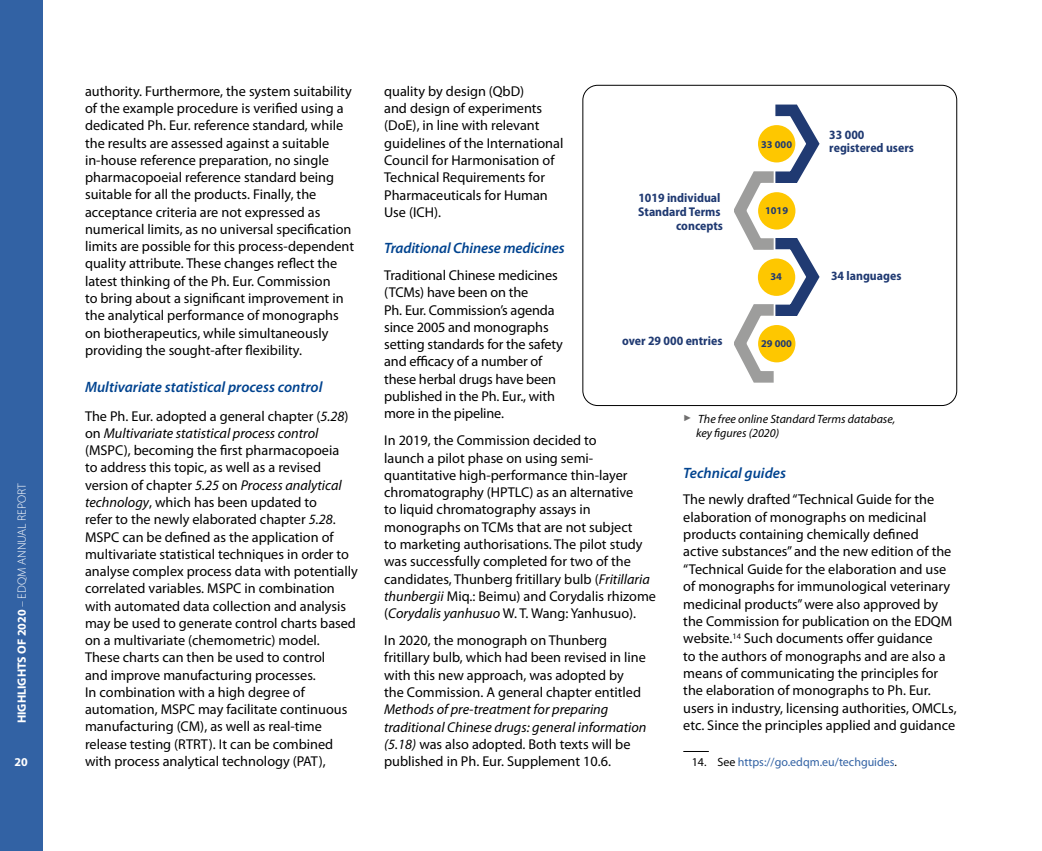
<style>
.page{position:relative;width:1042px;height:851px;background:#fff}
.page>*{position:absolute;margin:0;border:0;box-sizing:border-box;transform-origin:0 0}
.t1{font:italic 600 15px "Myriad Pro";color:#01438f}
.t2{font:14.25px/17.2px "Myriad Pro";color:#000}
.t3{font:italic 14.25px/17.2px "Myriad Pro";color:#000}
.t4{font:700 semi-condensed 12.75px/14.1px "Myriad Pro";color:#203a72}
.t5{font:italic 12px/14.4px "Myriad Pro";color:#000}
.t6{font:12px "Myriad Pro";color:#3262a4}
.t7{font:300 12px "Myriad Pro";color:#fff}
.t8{font:700 12px "Myriad Pro";color:#fff}
.t9{font:700 10.35px "Myriad Pro";color:#203a72}
.s1{font-weight:700}
.s2{font-style:italic}
.s3{font-style:normal}
.s4{font-family:"Arial";font-style:normal;font-size:9px;color:#706f6f}
.s5{color:#000}
</style>
<div class="page">
<div style="left:0;top:0;width:43px;height:850px;background:#3262a4"></div>
<svg style="left:683px;top:751px;width:26px;height:1px"></svg>
<svg style="left:734px;top:105px;width:85px;height:277px"></svg>
<div style="left:583px;top:85px;width:374px;height:320px;border:1px solid #000;border-radius:15px"></div>
<p class="t7" style="left:15px;top:723px;width:242px;rotate:-90deg"><span class="s1">HIGHLIGHTS OF 2020</span> – EDQM ANNUAL REPORT</p>
<p class="t8" style="left:15px;top:754px;width:15px">20</p>
<p class="t2" style="left:85px;top:82px;width:271px">authority. Furthermore, the system suitability of the example procedure is verified using a dedicated Ph. Eur. reference standard, while the results are assessed against a suitable in-house reference preparation, no single pharmacopoeial reference standard being suitable for all the products. Finally, the acceptance criteria are not expressed as numerical limits, as no universal specification limits are possible for this process-dependent quality attribute. These changes reflect the latest thinking of the Ph. Eur. Commission<br>to bring about a significant improvement in the analytical performance of monographs on biotherapeutics, while simultaneously providing the sought-after flexibility.</p>
<p class="t1" style="left:85px;top:377px;width:239px">Multivariate statistical process control</p>
<p class="t2" style="left:85px;top:407px;width:274px">The Ph. Eur. adopted a general chapter (<span class="s2">5.28</span>) on <span class="s2">Multivariate statistical process control </span>(MSPC), becoming the first pharmacopoeia<br>to address this topic, as well as a revised version of chapter <span class="s2">5.25</span> on <span class="s2">Process analytical technology</span>, which has been updated to<br>refer to the newly elaborated chapter <span class="s2">5.28</span>.<br>MSPC can be defined as the application of multivariate statistical techniques in order to analyse complex process data with potentially correlated variables. MSPC in combination with automated data collection and analysis may be used to generate control charts based on a multivariate (chemometric) model.<br>These charts can then be used to control<br>and improve manufacturing processes.<br>In combination with a high degree of automation, MSPC may facilitate continuous manufacturing (CM), as well as real-time release testing (RTRT). It can be combined with process analytical technology (PAT),</p>
<p class="t2" style="left:384px;top:82px;width:181px">quality by design (QbD)<br>and design of experiments (DoE), in line with relevant guidelines of the International<br>Council for Harmonisation of<br>Technical Requirements for<br>Pharmaceuticals for Human<br>Use (ICH).</p>
<p class="t1" style="left:384px;top:238px;width:182px">Traditional Chinese medicines</p>
<p class="t2" style="left:384px;top:266px;width:180px">Traditional Chinese medicines (TCMs) have been on the<br>Ph. Eur. Commission’s agenda since 2005 and monographs setting standards for the safety and efficacy of a number of these herbal drugs have been published in the Ph. Eur., with more in the pipeline.</p>
<p class="t2" style="left:384px;top:431px;width:273px">In 2019, the Commission decided to<br>launch a pilot phase on using semi&shy;quantitative high-performance thin-layer chromatography (HPTLC) as an alternative<br>to liquid chromatography assays in monographs on TCMs that are not subject<br>to marketing authorisations. The pilot study was successfully completed for two of the candidates, Thunberg fritillary bulb (<span class="s2">Fritillaria thunbergii</span> Miq.: Beimu) and Corydalis rhizome (<span class="s2">Corydalis yanhusuo</span> W. T. Wang: Yanhusuo).</p>
<p class="t2" style="left:384px;top:631px;width:263px">In 2020, the monograph on Thunberg fritillary bulb, which had been revised in line with this new approach, was adopted by the Commission. A general chapter entitled</p>
<p class="t3" style="left:384px;top:700px;width:264px">Methods of pre-treatment for preparing traditional Chinese drugs: general information (5.18) <span class="s3">was also adopted. Both texts will be published in Ph. Eur. Supplement 10.6.</span></p>
<p class="t4" style="left:829px;top:127px;width:86px;line-height:13px">33 000 registered users</p>
<p class="t9" style="left:761px;top:137px;width:32px">33 000</p>
<p class="t4" style="left:638px;top:190px;width:86px;text-align:right">1019 individual<br>Standard Terms concepts</p>
<p class="t9" style="left:765px;top:204px;width:25px">1019</p>
<p class="t4" style="left:831px;top:268px;width:72px">34 languages</p>
<p class="t9" style="left:770px;top:270px;width:13px">34</p>
<p class="t4" style="left:622px;top:333px;width:102px">over 29 000 entries</p>
<p class="t9" style="left:761px;top:337px;width:32px">29 000</p>
<p class="t5" style="left:696px;top:411px;width:201px;text-indent:-13px"><span class="s4">►</span> The free online Standard Terms database, key figures (2020)</p>
<p class="t1" style="left:683px;top:464px;width:104px">Technical guides</p>
<p class="t2" style="left:683px;top:490px;width:275px">The newly drafted “Technical Guide for the elaboration of monographs on medicinal products containing chemically defined active substances” and the new edition of the “Technical Guide for the elaboration and use of monographs for immunological veterinary medicinal products” were also approved by the Commission for publication on the EDQM website.<sup>14</sup> Such documents offer guidance<br>to the authors of monographs and are also a means of communicating the principles for the elaboration of monographs to Ph. Eur. users in industry, licensing authorities, OMCLs, etc. Since the principles applied and guidance</p>
<p class="t6" style="left:692px;top:754px;width:207px"><span class="s5">14. See</span> https://go.edqm.eu/techguides<span class="s5">.</span></p>
</div>
